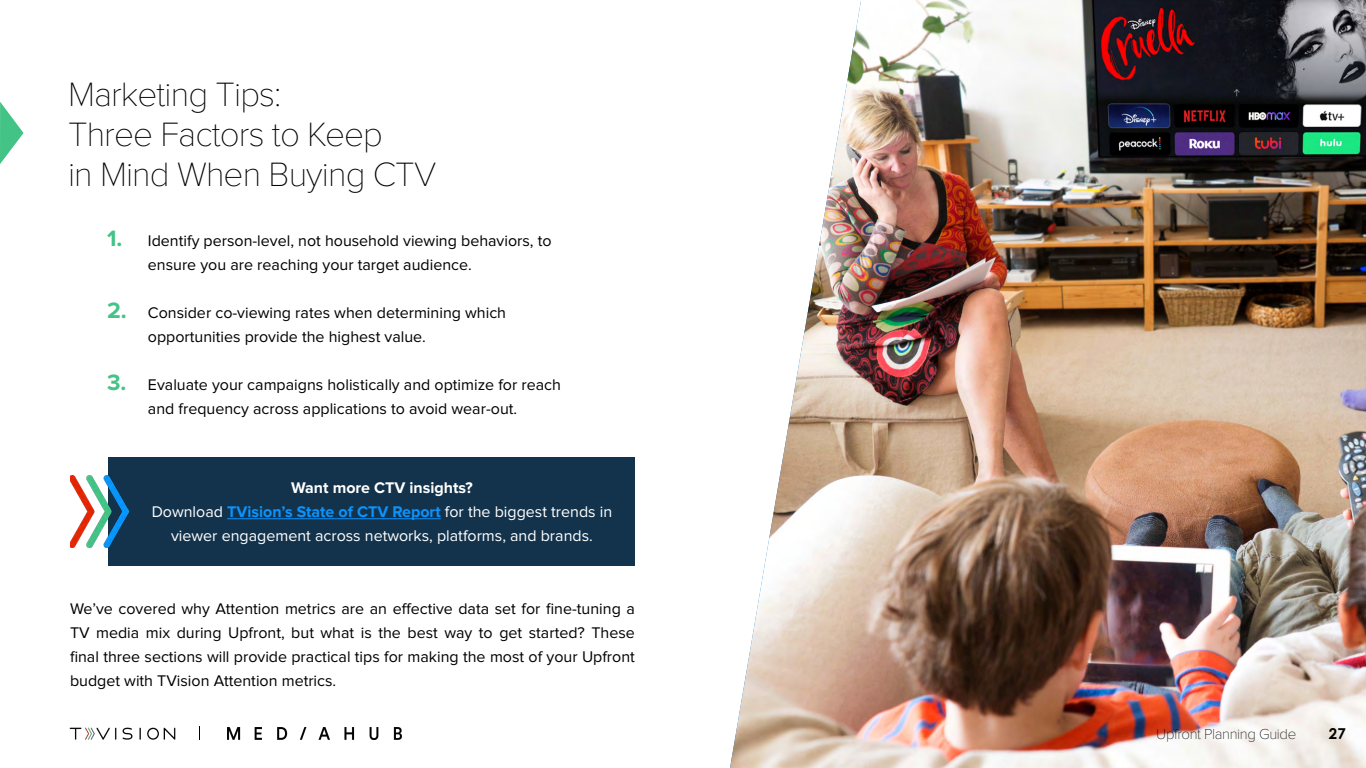
<style>
.page{position:relative;width:1366px;height:768px;background:#fff}
.page>*{position:absolute;margin:0;border:0;box-sizing:border-box;transform-origin:0 0}
.t1{font:100 35px/40px "Proxima Nova T";letter-spacing:-.025em;color:#000}
.t2{font:700 23px "Proxima Nova";color:#43c486}
.t3{font:16px/24px "Proxima Nova";color:#000}
.t4{font:16px/24px "Proxima Nova";color:#fff;text-align:center}
.t5{font:100 15px "Proxima Nova T";letter-spacing:-.025em;color:#000}
.t6{font:700 15px "Century Gothic";color:#000}
.s1{font-weight:700}
.s2{font-weight:700;color:#0b94fe}
</style>
<div class="page">
<img style="left:730px;top:0;width:636px;height:768px">
<div style="left:108px;top:457px;width:527px;height:109px;background:#13334c"></div>
<hr style="left:227px;top:519px;width:214px;height:1px;background:#0b94fe">
<img style="left:70px;top:476px;width:59px;height:71px">
<svg style="left:0;top:102px;width:24px;height:62px"></svg>
<img style="left:69px;top:727px;width:107px;height:13px">
<svg style="left:199px;top:726px;width:1px;height:13px"></svg>
<img style="left:227px;top:727px;width:175px;height:12px">
<h1 class="t1" style="left:68px;top:74px;width:370px">Marketing Tips:<br>Three Factors to Keep<br>in Mind When Buying CTV</h1>
<h2 class="t2" style="left:107px;top:225px;width:17px">1.</h2>
<h2 class="t2" style="left:107px;top:297px;width:21px">2.</h2>
<h2 class="t2" style="left:107px;top:369px;width:21px">3.</h2>
<p class="t3" style="left:148px;top:229px;width:405px">Identify person-level, not household viewing behaviors, to ensure you are reaching your target audience.</p>
<p class="t3" style="left:148px;top:301px;width:360px">Consider co-viewing rates when determining which opportunities provide the highest value.</p>
<p class="t3" style="left:148px;top:373px;width:415px">Evaluate your campaigns holistically and optimize for reach and frequency across applications to avoid wear-out.</p>
<p class="t4" style="left:152px;top:476px;width:462px"><span class="s1">Want more CTV insights?<br></span>Download <span class="s2">TVision’s State of CTV Report</span> for the biggest trends in viewer engagement across networks, platforms, and brands.</p>
<p class="t3" style="left:70px;top:597px;width:566px;text-align:justify">We’ve covered why Attention metrics are an effective data set for fine-tuning a TV media mix during Upfront, but what is the best way to get started? These final three sections will provide practical tips for making the most of your Upfront budget with TVision Attention metrics.</p>
<p class="t5" style="left:1156px;top:726px;width:141px">Upfront Planning Guide</p>
<p class="t6" style="left:1329px;top:722px;width:18px">27</p>
</div>
